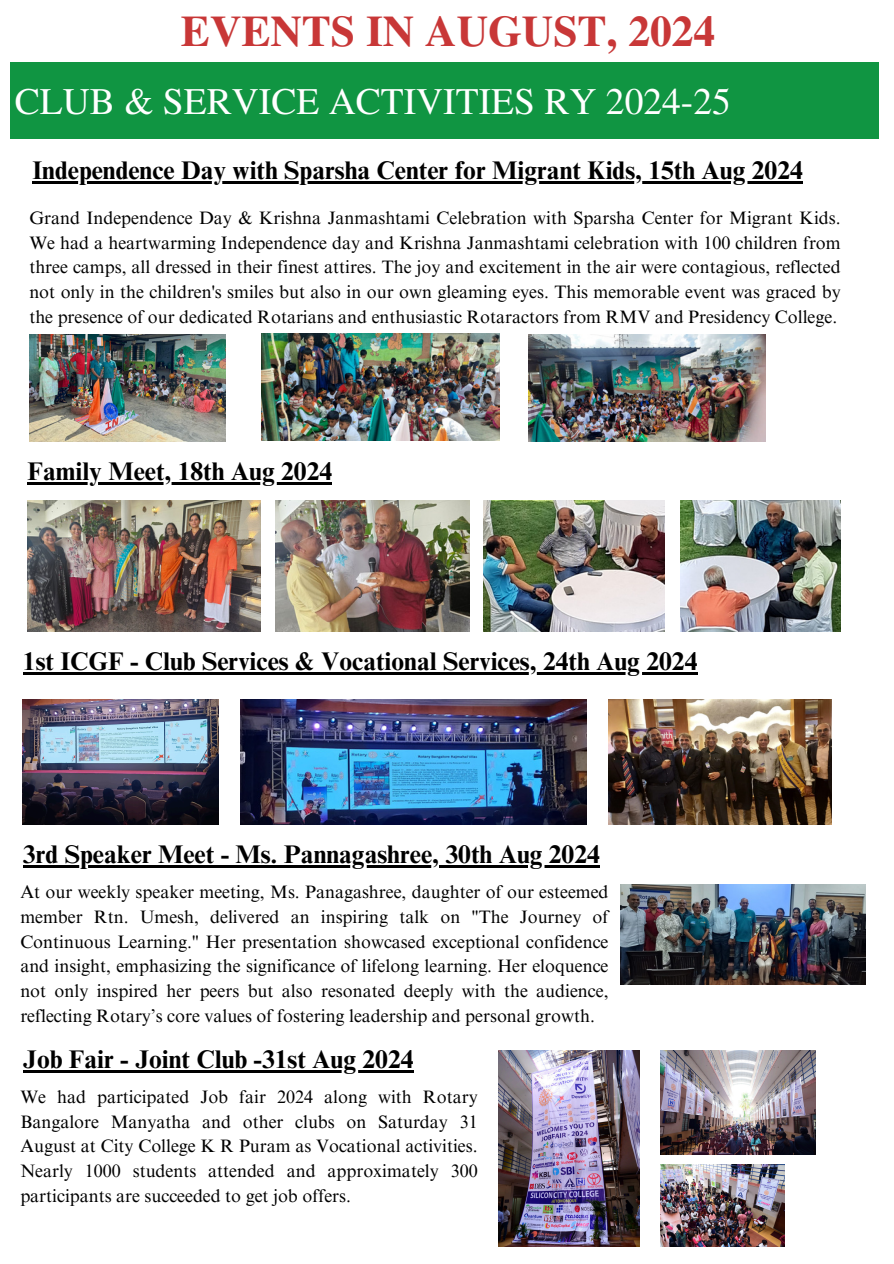
<style>
.page{position:relative;width:894px;height:1264px;background:#fff}
.page>*{position:absolute;margin:0;border:0;box-sizing:border-box;transform-origin:0 0}
.t1{font:700 43.5px "Te X Gyre Termes";color:#c83737}
.t2{font:37.5px "Te X Gyre Termes";color:#fff}
.t3{font:700 25.5px "Times NRMT Pro";color:#000}
.t4{font:18px/24.8px "Times NRMT Pro";color:#000;text-align:justify}
</style>
<div class="page">
<div style="left:10px;top:63px;width:868px;height:76px;background:#109542"></div>
<img style="left:29px;top:335px;width:196px;height:107px">
<img style="left:262px;top:334px;width:237px;height:107px">
<img style="left:528px;top:335px;width:237px;height:107px">
<img style="left:28px;top:500px;width:232px;height:131px">
<img style="left:275px;top:500px;width:194px;height:131px">
<img style="left:484px;top:500px;width:180px;height:131px">
<img style="left:680px;top:500px;width:160px;height:131px">
<img style="left:23px;top:699px;width:196px;height:126px">
<img style="left:240px;top:699px;width:346px;height:125px">
<img style="left:608px;top:699px;width:223px;height:125px">
<img style="left:620px;top:884px;width:245px;height:100px">
<img style="left:498px;top:1050px;width:141px;height:196px">
<img style="left:660px;top:1050px;width:155px;height:104px">
<img style="left:660px;top:1164px;width:124px;height:82px">
<hr style="left:32px;top:182px;width:770px;height:2px;background:#000">
<hr style="left:28px;top:482px;width:304px;height:2px;background:#000">
<hr style="left:23px;top:672px;width:674px;height:2px;background:#000">
<hr style="left:23px;top:865px;width:416px;height:2px;background:#000">
<hr style="left:439px;top:865px;width:160px;height:2px;background:#000">
<hr style="left:23px;top:1070px;width:390px;height:2px;background:#000">
<h1 class="t1" style="left:181px;top:-2px;width:535px">EVENTS IN AUGUST, 2024</h1>
<h2 class="t2" style="left:15px;top:75px;width:717px">CLUB &amp; SERVICE ACTIVITIES RY 2024-25</h2>
<h3 class="t3" style="left:32px;top:161px;width:771px">Independence Day with Sparsha Center for Migrant Kids, 15th Aug 2024</h3>
<p class="t4" style="left:29px;top:208px;width:812px">Grand Independence Day &amp; Krishna Janmashtami Celebration with Sparsha Center for Migrant Kids.<br>We had a heartwarming Independence day and Krishna Janmashtami celebration with 100 children from three camps, all dressed in their finest attires. The joy and excitement in the air were contagious, reflected not only in the children's smiles but also in our own gleaming eyes. This memorable event was graced by the presence of our dedicated Rotarians and enthusiastic Rotaractors from RMV and Presidency College.</p>
<p class="t3" style="left:28px;top:461px;width:306px">Family Meet, 18th Aug 2024</p>
<h3 class="t3" style="left:23px;top:651px;width:675px">1st ICGF - Club Services &amp; Vocational Services, 24th Aug 2024</h3>
<p class="t3" style="left:23px;top:844px;width:578px">3rd Speaker Meet - Ms. Pannagashree, 30th Aug 2024</p>
<p class="t4" style="left:20px;top:881px;width:589px">At our weekly speaker meeting, Ms. Panagashree, daughter of our esteemed member Rtn. Umesh, delivered an inspiring talk on "The Journey of Continuous Learning." Her presentation showcased exceptional confidence and insight, emphasizing the significance of lifelong learning. Her eloquence not only inspired her peers but also resonated deeply with the audience, reflecting Rotary’s core values of fostering leadership and personal growth.</p>
<h3 class="t3" style="left:23px;top:1049px;width:392px">Job Fair - Joint Club -31st Aug 2024</h3>
<p class="t4" style="left:20px;top:1086px;width:458px">We had participated Job fair 2024 along with Rotary Bangalore Manyatha and other clubs on Saturday 31<br>August at City College K R Puram as Vocational activities.<br>Nearly 1000 students attended and approximately 300 participants are succeeded to get job offers.</p>
</div>
